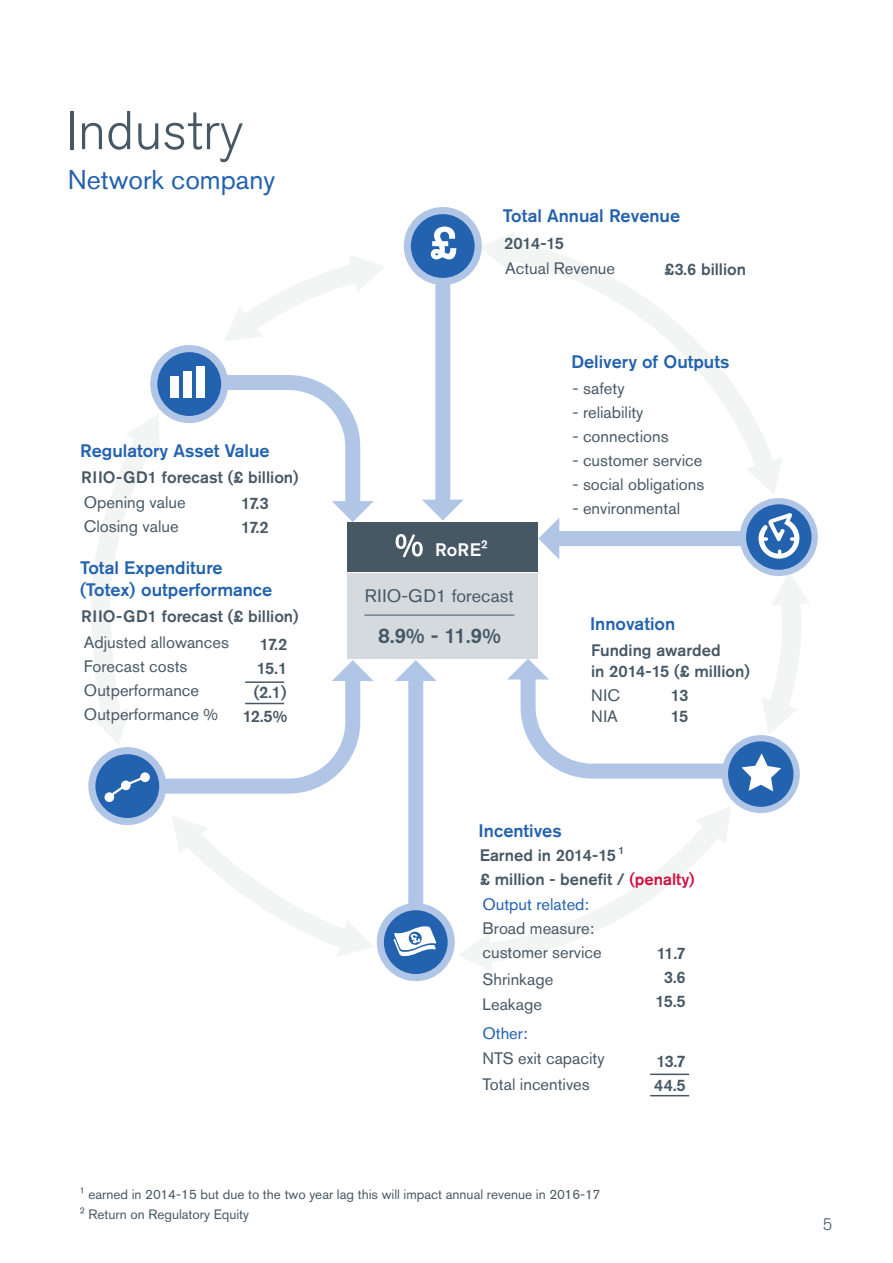
<style>
.page{position:relative;width:893px;height:1263px;background:#fff}
.page>*{position:absolute;margin:0;border:0;box-sizing:border-box;transform-origin:0 0}
.t1{font:300 54px "Akzidenz Grotesk Pro";color:#475865}
.t2{font:27px "Akzidenz Grotesk Pro";color:#2362af}
.t3{font:500 21px "Akzidenz Grotesk Pro";color:#475865}
.t4{font:500 18px "Akzidenz Grotesk Pro";color:#2362af}
.t5{font:18px "Akzidenz Grotesk Pro";color:#475865}
.t6{font:500 18px "Akzidenz Grotesk Pro";color:#fff}
.t7{font:16.5px/24px "Akzidenz Grotesk Pro";color:#475865}
.t8{font:500 16.5px/24px "Akzidenz Grotesk Pro";color:#475865}
.t9{font:16.5px "Akzidenz Grotesk Pro";color:#2362af}
.t10{font:300 16.5px "Akzidenz Grotesk Pro";color:#475865}
.t11{font:13.5px/19.5px "Akzidenz Grotesk Pro";color:#475865}
.t12{font:500 10.5px "Akzidenz Grotesk Pro";color:#475865}
.s1{color:#cd1141}
</style>
<div class="page">
<svg style="left:172px;top:816px;width:201px;height:140px"></svg>
<svg style="left:225px;top:255px;width:160px;height:86px"></svg>
<div style="left:556px;top:531px;width:207px;height:15px;background:#b1c6e6"></div>
<svg style="left:538px;top:518px;width:21px;height:41px"></svg>
<div style="left:408px;top:678px;width:15px;height:243px;background:#b1c6e6"></div>
<svg style="left:395px;top:660px;width:42px;height:21px"></svg>
<div style="left:435px;top:279px;width:15px;height:223px;background:#b1c6e6"></div>
<svg style="left:422px;top:500px;width:41px;height:21px"></svg>
<div style="left:404px;top:207px;width:78px;height:78px;background:#b1c6e6;border-radius:50%"></div>
<div style="left:411px;top:214px;width:64px;height:64px;background:#2362af;border-radius:50%"></div>
<div style="left:740px;top:498px;width:78px;height:78px;background:#b1c6e6;border-radius:50%"></div>
<div style="left:746px;top:504px;width:65px;height:66px;background:#2362af;border-radius:50%"></div>
<div style="left:347px;top:522px;width:190px;height:50px;background:#475865"></div>
<div style="left:347px;top:573px;width:190px;height:86px;background:#d4dade"></div>
<hr style="left:364px;top:615px;width:150px;height:1px;background:#475865">
<svg style="left:396px;top:534px;width:27px;height:23px"></svg>
<div style="left:150px;top:345px;width:78px;height:78px;background:#b1c6e6;border-radius:50%"></div>
<div style="left:157px;top:352px;width:64px;height:64px;background:#2362af;border-radius:50%"></div>
<div style="left:88px;top:747px;width:78px;height:78px;background:#b1c6e6;border-radius:50%"></div>
<div style="left:95px;top:754px;width:64px;height:64px;background:#2362af;border-radius:50%"></div>
<div style="left:377px;top:903px;width:78px;height:78px;background:#b1c6e6;border-radius:50%"></div>
<div style="left:384px;top:910px;width:64px;height:64px;background:#2362af;border-radius:50%"></div>
<div style="left:722px;top:735px;width:78px;height:78px;background:#b1c6e6;border-radius:50%"></div>
<div style="left:728px;top:741px;width:65px;height:66px;background:#2362af;border-radius:50%"></div>
<svg style="left:515px;top:243px;width:257px;height:214px"></svg>
<svg style="left:479px;top:232px;width:36px;height:37px"></svg>
<svg style="left:747px;top:457px;width:35px;height:37px"></svg>
<svg style="left:459px;top:806px;width:272px;height:165px"></svg>
<svg style="left:431px;top:226px;width:25px;height:33px"></svg>
<svg style="left:507px;top:571px;width:302px;height:220px"></svg>
<svg style="left:91px;top:368px;width:283px;height:434px"></svg>
<div style="left:140px;top:772px;width:10px;height:10px;background:#fff;border-radius:50%"></div>
<div style="left:105px;top:792px;width:9px;height:10px;background:#fff;border-radius:50%"></div>
<div style="left:121px;top:780px;width:10px;height:10px;background:#fff;border-radius:50%"></div>
<svg style="left:758px;top:513px;width:41px;height:46px"></svg>
<div style="left:196px;top:367px;width:8px;height:31px;background:#fff"></div>
<div style="left:183px;top:371px;width:8px;height:27px;background:#fff"></div>
<div style="left:170px;top:376px;width:8px;height:22px;background:#fff"></div>
<svg style="left:393px;top:926px;width:43px;height:31px"></svg>
<hr style="left:650px;top:1073px;width:39px;height:2px;background:#475865">
<hr style="left:650px;top:1095px;width:39px;height:1px;background:#475865">
<hr style="left:245px;top:681px;width:39px;height:2px;background:#475865">
<hr style="left:245px;top:703px;width:39px;height:1px;background:#475865">
<h1 class="t1" style="left:66px;top:95px;width:179px">Industry</h1>
<h2 class="t2" style="left:68px;top:162px;width:209px">Network company</h2>
<p class="t4" style="left:80px;top:439px;width:191px">Regulatory Asset Value</p>
<p class="t7" style="left:84px;top:490px;width:103px">Opening value<br>Closing value</p>
<p class="t8" style="left:241px;top:491px;width:29px">17.3<br>17.2</p>
<p class="t8" style="left:81px;top:465px;width:219px">RIIO-GD1 forecast (£ billion)</p>
<p class="t4" style="left:80px;top:556px;width:144px">Total Expenditure</p>
<p class="t4" style="left:80px;top:578px;width:194px">(Totex) outperformance</p>
<p class="t8" style="left:81px;top:604px;width:219px">RIIO-GD1 forecast (£ billion)</p>
<p class="t7" style="left:84px;top:630px;width:147px">Adjusted allowances<br>Forecast costs<br>Outperformance<br>Outperformance %</p>
<p class="t8" style="left:243px;top:632px;width:46px;text-align:right">17.2<br>15.1 (2.1)<br>12.5%</p>
<p class="t4" style="left:503px;top:204px;width:179px">Total Annual Revenue</p>
<p class="t7" style="left:505px;top:256px;width:112px">Actual Revenue</p>
<p class="t8" style="left:664px;top:257px;width:84px">£3.6 billion</p>
<p class="t8" style="left:504px;top:230px;width:62px">2014-15</p>
<p class="t6" style="left:435px;top:538px;width:54px">RoRE2</p>
<p class="t5" style="left:365px;top:584px;width:150px">RIIO-GD1 forecast</p>
<p class="t3" style="left:378px;top:622px;width:124px">8.9% - 11.9%</p>
<p class="t4" style="left:571px;top:350px;width:160px">Delivery of Outputs</p>
<p class="t7" style="left:572px;top:376px;width:54px">- safety</p>
<p class="t7" style="left:572px;top:400px;width:73px">- reliability</p>
<p class="t7" style="left:572px;top:424px;width:98px">- connections</p>
<p class="t7" style="left:572px;top:448px;width:131px">- customer service</p>
<p class="t7" style="left:572px;top:472px;width:133px">- social obligations</p>
<p class="t7" style="left:572px;top:496px;width:109px">- environmental</p>
<p class="t4" style="left:590px;top:612px;width:87px">Innovation</p>
<p class="t8" style="left:591px;top:640px;width:160px;line-height:21px">Funding awarded<br>in 2014-15 (£ million)</p>
<p class="t7" style="left:591px;top:685px;width:31px;line-height:21px">NIC<br>NIA</p>
<p class="t8" style="left:671px;top:685px;width:19px;line-height:21px">13<br>15</p>
<p class="t4" style="left:479px;top:818px;width:85px">Incentives</p>
<p class="t12" style="left:618px;top:843px;width:7px">1</p>
<p class="t8" style="left:480px;top:843px;width:216px">Earned in 2014-15<br>£ million - benefit / <span class="s1">(penalty)</span></p>
<p class="t9" style="left:482px;top:893px;width:108px">Output related:</p>
<p class="t7" style="left:482px;top:916px;width:121px">Broad measure: customer service</p>
<p class="t7" style="left:482px;top:966px;width:72px;line-height:25.5px">Shrinkage<br>Leakage</p>
<p class="t9" style="left:482px;top:1022px;width:47px">Other:</p>
<p class="t7" style="left:482px;top:1046px;width:124px;line-height:25.5px">NTS exit capacity<br>Total incentives</p>
<p class="t8" style="left:655px;top:941px;width:32px;text-align:center">11.7<br>3.6<br>15.5</p>
<p class="t8" style="left:654px;top:1049px;width:33px">13.7<br>44.5</p>
<p class="t11" style="left:80px;top:1185px;width:522px">1 earned in 2014-15 but due to the two year lag this will impact annual revenue in 2016-17<br>2 Return on Regulatory Equity</p>
<p class="t10" style="left:823px;top:1213px;width:11px">5</p>
</div>
